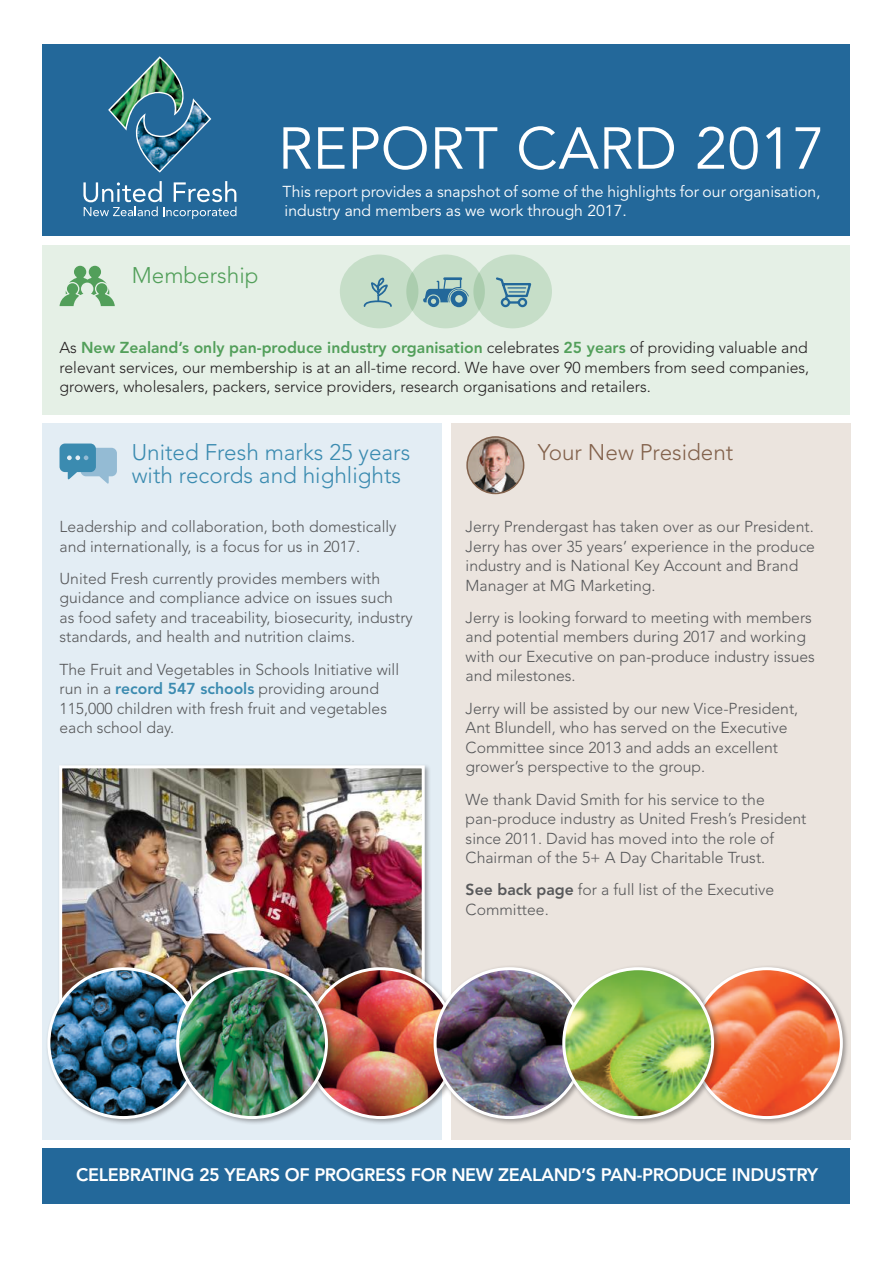
<style>
.page{position:relative;width:893px;height:1263px;background:#fff}
.page>*{position:absolute;margin:0;border:0;box-sizing:border-box;transform-origin:0 0}
.t1{font:58.5px "Avenir";color:#fff}
.t2{font:300 22.5px/22.5px "Avenir";color:#3b8bb0}
.t3{font:300 22.5px "Avenir";color:#83624c}
.t4{font:300 22.5px "Avenir";color:#529f5a}
.t5{font:800 18px "Avenir";letter-spacing:-.02em;color:#fff}
.t6{font:300 15.75px/19.5px "Avenir";color:#57585a}
.t7{font:300 15.75px/19.5px "Avenir";color:#231f20;text-align:justify}
.t8{font:15.75px/19.5px "Avenir";color:#fff}
.s1{font-weight:800;color:#529f5a}
.s2{font-weight:800;color:#3b8bb0}
.s3{font-weight:800}
</style>
<div class="page">
<div style="left:43px;top:246px;width:807px;height:169px;background:#e5f0e6"></div>
<svg style="left:60px;top:266px;width:55px;height:40px"></svg>
<div style="left:340px;top:254px;width:78px;height:74px;background:#c6dec8;border-radius:50%"></div>
<svg style="left:406px;top:254px;width:79px;height:74px;background:#c3dcc5"></svg>
<svg style="left:473px;top:254px;width:79px;height:74px;background:#c4dcc6"></svg>
<svg style="left:363px;top:278px;width:29px;height:29px"></svg>
<svg style="left:494px;top:276px;width:39px;height:32px"></svg>
<svg style="left:423px;top:277px;width:46px;height:30px"></svg>
<div style="left:43px;top:45px;width:807px;height:191px;background:#23689a"></div>
<svg style="left:83px;top:181px;width:153px;height:38px"></svg>
<img style="left:108px;top:56px;width:103px;height:117px">
<div style="left:451px;top:423px;width:399px;height:717px;background:#ebe4de"></div>
<div style="left:43px;top:423px;width:399px;height:717px;background:#e3edf4"></div>
<svg style="left:60px;top:443px;width:57px;height:41px"></svg>
<img style="left:467px;top:437px;width:57px;height:56px;border-radius:28px">
<div style="left:466px;top:436px;width:58px;height:58px;border:2px solid #83624c;border-radius:50%"></div>
<div style="left:57px;top:763px;width:375px;height:248px;background:#231f20;opacity:.4"></div>
<img style="left:63px;top:769px;width:358px;height:195px">
<div style="left:59px;top:765px;width:366px;height:239px;border:3px solid #fff"></div>
<div style="left:45px;top:964px;width:161px;height:161px;background:#231f20;opacity:.4"></div>
<img style="left:49px;top:969px;width:149px;height:148px;border-radius:74px">
<div style="left:303px;top:964px;width:160px;height:161px;background:#231f20;opacity:.4"></div>
<img style="left:306px;top:969px;width:149px;height:148px;border-radius:74px">
<div style="left:174px;top:964px;width:161px;height:161px;background:#231f20;opacity:.4"></div>
<img style="left:178px;top:969px;width:148px;height:148px;border-radius:74px">
<div style="left:176px;top:967px;width:152px;height:152px;border:3px solid #fff;border-radius:50%"></div>
<div style="left:431px;top:964px;width:161px;height:161px;background:#231f20;opacity:.4"></div>
<img style="left:435px;top:969px;width:149px;height:148px;border-radius:74px">
<div style="left:689px;top:964px;width:161px;height:161px;background:#231f20;opacity:.4"></div>
<img style="left:692px;top:969px;width:149px;height:148px;border-radius:74px">
<div style="left:560px;top:964px;width:161px;height:161px;background:#231f20;opacity:.4"></div>
<img style="left:564px;top:969px;width:149px;height:148px;border-radius:74px">
<div style="left:562px;top:967px;width:152px;height:152px;border:3px solid #fff;border-radius:50%"></div>
<div style="left:43px;top:1148px;width:807px;height:55px;background:#23689a"></div>
<h2 class="t4" style="left:132px;top:262px;width:128px">Membership</h2>
<h1 class="t1" style="left:278px;top:115px;width:549px">REPORT CARD 2017</h1>
<p class="t8" style="left:283px;top:182px;width:539px">This report provides a snapshot of some of the highlights for our organisation, industry and members as we work through 2017.</p>
<p class="t7" style="left:60px;top:338px;width:751px">As <span class="s1">New Zealand’s only pan-produce industry organisation</span> celebrates <span class="s1">25 years</span> of providing valuable and relevant services, our membership is at an all-time record. We have over 90 members from seed companies, growers, wholesalers, packers, service providers, research organisations and retailers.</p>
<h2 class="t2" style="left:132px;top:441px;width:280px">United Fresh marks 25 years with records and highlights</h2>
<p class="t6" style="left:60px;top:517px;width:339px">Leadership and collaboration, both domestically and internationally, is a focus for us in 2017.</p>
<p class="t6" style="left:60px;top:569px;width:355px">United Fresh currently provides members with guidance and compliance advice on issues such<br>as food safety and traceability, biosecurity, industry standards, and health and nutrition claims.</p>
<p class="t6" style="left:60px;top:659px;width:341px">The Fruit and Vegetables in Schools Initiative will run in a <span class="s2">record 547 schools</span> providing around 115,000 children with fresh fruit and vegetables each school day.</p>
<h2 class="t3" style="left:538px;top:439px;width:197px">Your New President</h2>
<p class="t6" style="left:466px;top:517px;width:351px">Jerry Prendergast has taken over as our President.<br>Jerry has over 35 years’ experience in the produce industry and is National Key Account and Brand Manager at MG Marketing.</p>
<p class="t6" style="left:466px;top:608px;width:351px">Jerry is looking forward to meeting with members and potential members during 2017 and working with our Executive on pan-produce industry issues and milestones.</p>
<p class="t6" style="left:466px;top:698px;width:334px">Jerry will be assisted by our new Vice-President, Ant Blundell, who has served on the Executive Committee since 2013 and adds an excellent grower’s perspective to the group.</p>
<p class="t6" style="left:466px;top:789px;width:342px">We thank David Smith for his service to the pan-produce industry as United Fresh’s President since 2011. David has moved into the role of Chairman of the 5+ A Day Charitable Trust.</p>
<p class="t6" style="left:466px;top:880px;width:310px"><span class="s3">See back page</span> for a full list of the Executive<br>Committee.</p>
<p class="t5" style="left:76px;top:1164px;width:743px">CELEBRATING 25 YEARS OF PROGRESS FOR NEW ZEALAND’S PAN-PRODUCE INDUSTRY</p>
</div>
